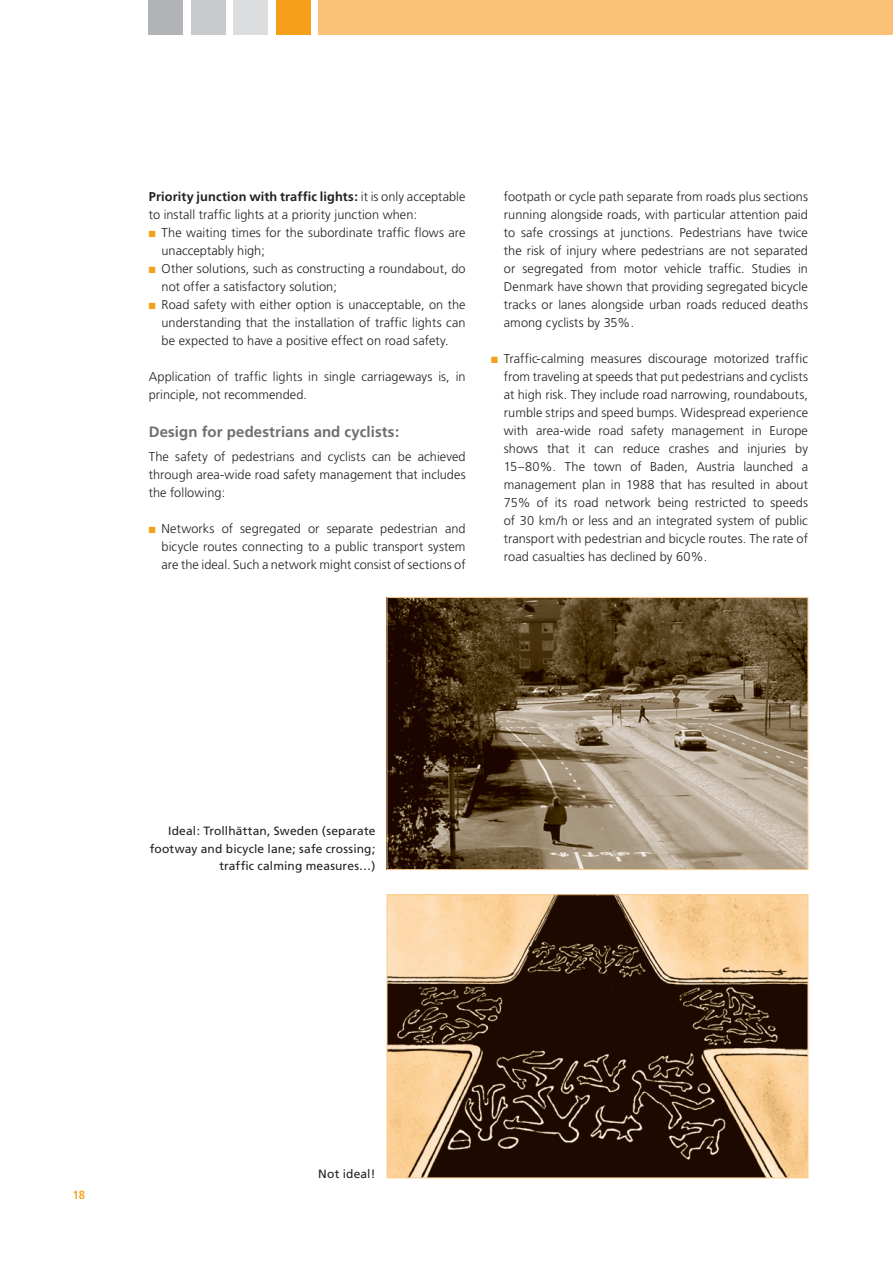
<style>
.page{position:relative;width:893px;height:1263px;background:#fff}
.page>*{position:absolute;margin:0;border:0;box-sizing:border-box;transform-origin:0 0}
.t1{font:700 15px "Frutiger";letter-spacing:.005em;color:#6c6e70}
.t2{font:300 12.75px/18px "Frutiger";letter-spacing:.005em;color:#231f20;text-align:justify}
.t3{font:12px/17.2px "Frutiger";letter-spacing:.01em;color:#231f20;text-align:right}
.t4{font:700 condensed 12px "Frutiger";color:#f59f1a}
.s1{font-weight:700}
.s2{color:#f59f1a}
</style>
<div class="page">
<div style="left:149px;top:0;width:34px;height:34px;background:#b1b4b6"></div>
<div style="left:191px;top:0;width:34px;height:34px;background:#c9cacc"></div>
<div style="left:234px;top:0;width:34px;height:34px;background:#dcddde"></div>
<div style="left:276px;top:0;width:34px;height:34px;background:#f59f1a"></div>
<div style="left:319px;top:0;width:574px;height:34px;background:#fac277"></div>
<img style="left:389px;top:599px;width:417px;height:269px">
<div style="left:387px;top:597px;width:421px;height:273px;border:1px solid #fccc8a"></div>
<img style="left:389px;top:896px;width:417px;height:280px">
<div style="left:387px;top:894px;width:421px;height:284px;border:1px solid #fccc8a"></div>
<p class="t2" style="left:149px;top:189px;width:318px"><span class="s1">Priority junction with traffic lights:</span> it is only acceptable to install traffic lights at a priority junction when:</p>
<p class="t2" style="left:162px;top:225px;width:305px;text-indent:-13px"><span class="s2">■</span> The waiting times for the subordinate traffic flows are unacceptably high;</p>
<p class="t2" style="left:162px;top:261px;width:306px;text-indent:-13px"><span class="s2">■</span> Other solutions, such as constructing a roundabout, do not offer a satisfactory solution;</p>
<p class="t2" style="left:162px;top:297px;width:306px;text-indent:-13px"><span class="s2">■</span> Road safety with either option is unacceptable, on the understanding that the installation of traffic lights can be expected to have a positive effect on road safety.</p>
<p class="t2" style="left:149px;top:369px;width:318px">Application of traffic lights in single carriageways is, in principle, not recommended.</p>
<p class="t1" style="left:149px;top:425px;width:252px">Design for pedestrians and cyclists:</p>
<p class="t2" style="left:149px;top:448px;width:318px">The safety of pedestrians and cyclists can be achieved through area-wide road safety management that includes the following:</p>
<p class="t2" style="left:162px;top:520px;width:306px;text-indent:-13px"><span class="s2">■</span> Networks of segregated or separate pedestrian and bicycle routes connecting to a public transport system are the ideal. Such a network might consist of sections of</p>
<p class="t2" style="left:504px;top:189px;width:306px">footpath or cycle path separate from roads plus sections running alongside roads, with particular attention paid to safe crossings at junctions. Pedestrians have twice the risk of injury where pedestrians are not separated or segregated from motor vehicle traffic. Studies in Denmark have shown that providing segregated bicycle tracks or lanes alongside urban roads reduced deaths among cyclists by 35%.</p>
<p class="t2" style="left:504px;top:351px;width:306px;text-indent:-13px"><span class="s2">■</span> Traffic-calming measures discourage motorized traffic from traveling at speeds that put pedestrians and cyclists at high risk. They include road narrowing, roundabouts, rumble strips and speed bumps. Widespread experience with area-wide road safety management in Europe shows that it can reduce crashes and injuries by 15–80%. The town of Baden, Austria launched a management plan in 1988 that has resulted in about 75% of its road network being restricted to speeds of 30 km/h or less and an integrated system of public transport with pedestrian and bicycle routes. The rate of road casualties has declined by 60%.</p>
<p class="t3" style="left:150px;top:823px;width:227px">Ideal: Trollhättan, Sweden (separate footway and bicycle lane; safe crossing; traffic calming measures…)</p>
<p class="t4" style="left:73px;top:1190px;width:14px">18</p>
<p class="t3" style="left:318px;top:1167px;width:59px">Not ideal!</p>
</div>
